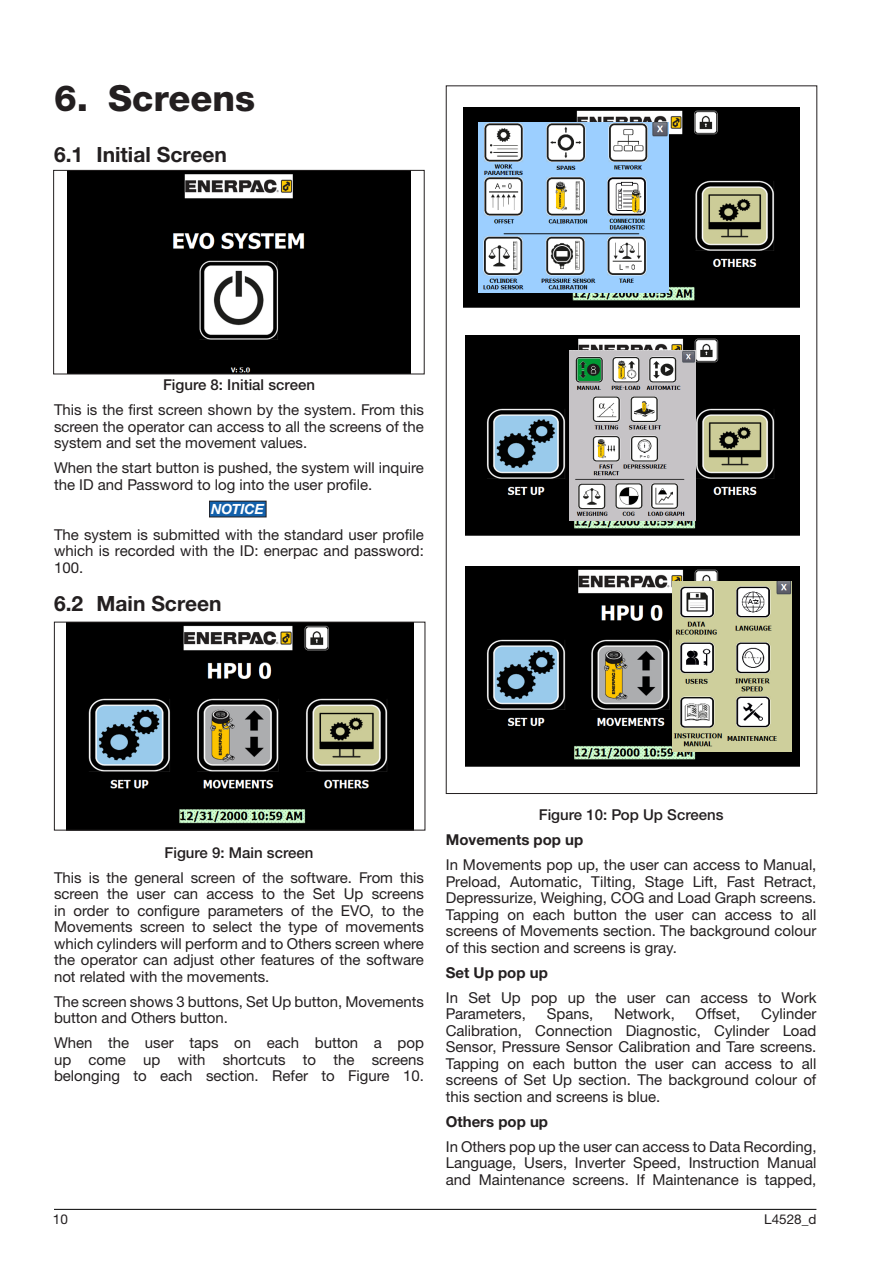
<style>
.page{position:relative;width:893px;height:1263px;background:#fff}
.page>*{position:absolute;margin:0;border:0;box-sizing:border-box;transform-origin:0 0}
.t1{font:800 36px "Helvetica Neue LTW1 G";color:#231f20}
.t2{font:700 21px "Helvetica Neue LTW1 G";color:#231f20}
._3e_-_Body_Text{font:15px/16.5px "Helvetica Neue LTW1 G";color:#231f20;text-align:justify}
.t3{font:500 15px "Helvetica Neue LTW1 G";color:#231f20}
._3e_-_Body_Text-2{font:700 15px "Helvetica Neue LTW1 G";color:#231f20}
.t4{font:italic 700 14.1px "Helvetica Neue LTW1 G";color:#fff}
.t5{font:13.5px "Helvetica Neue LTW1 G";color:#231f20}
</style>
<div class="page">
<hr style="left:54px;top:1209px;width:762px;height:1px;background:#000">
<div style="left:209px;top:501px;width:57px;height:16px;background:#1361ab"></div>
<div style="left:209px;top:501px;width:57px;height:16px;border:1px solid #231f20"></div>
<img style="left:66px;top:624px;width:347px;height:204px">
<div style="left:54px;top:622px;width:371px;height:208px;border:1px solid #231f20"></div>
<img style="left:67px;top:172px;width:343px;height:200px">
<div style="left:53px;top:170px;width:372px;height:204px;border:1px solid #231f20"></div>
<img style="left:465px;top:336px;width:334px;height:199px">
<img style="left:569px;top:350px;width:126px;height:171px">
<img style="left:464px;top:107px;width:335px;height:200px">
<img style="left:478px;top:122px;width:190px;height:170px">
<img style="left:465px;top:566px;width:334px;height:200px">
<img style="left:672px;top:581px;width:120px;height:170px">
<p class="t1" style="left:54px;top:77px;width:203px">6. Screens</p>
<p class="t2" style="left:54px;top:141px;width:174px">6.1 Initial Screen</p>
<p class="t3" style="left:163px;top:376px;width:153px">Figure 8: Initial screen</p>
<p class="_3e_-_Body_Text" style="left:54px;top:401px;width:371px">This is the first screen shown by the system. From this screen the operator can access to all the screens of the system and set the movement values.</p>
<p class="_3e_-_Body_Text" style="left:54px;top:459px;width:371px">When the start button is pushed, the system will inquire the ID and Password to log into the user profile.</p>
<p class="t4" style="left:211px;top:501px;width:55px">NOTICE</p>
<p class="_3e_-_Body_Text" style="left:54px;top:526px;width:371px">The system is submitted with the standard user profile which is recorded with the ID: enerpac and password:<br>100.</p>
<p class="t2" style="left:54px;top:590px;width:169px">6.2 Main Screen</p>
<p class="t3" style="left:165px;top:843px;width:150px">Figure 9: Main screen</p>
<p class="_3e_-_Body_Text" style="left:54px;top:869px;width:371px">This is the general screen of the software. From this screen the user can access to the Set Up screens in order to configure parameters of the EVO, to the Movements screen to select the type of movements which cylinders will perform and to Others screen where the operator can adjust other features of the software not related with the movements.</p>
<p class="_3e_-_Body_Text" style="left:54px;top:993px;width:371px">The screen shows 3 buttons, Set Up button, Movements button and Others button.</p>
<p class="_3e_-_Body_Text" style="left:54px;top:1034px;width:371px">When the user taps on each button a pop up come up with shortcuts to the screens belonging to each section. Refer to Figure 10.</p>
<p class="t3" style="left:539px;top:806px;width:186px">Figure 10: Pop Up Screens</p>
<p class="_3e_-_Body_Text-2" style="left:446px;top:831px;width:139px">Movements pop up</p>
<p class="_3e_-_Body_Text" style="left:446px;top:857px;width:372px">In Movements pop up, the user can access to Manual, Preload, Automatic, Tilting, Stage Lift, Fast Retract, Depressurize, Weighing, COG and Load Graph screens.<br>Tapping on each button the user can access to all screens of Movements section. The background colour of this section and screens is gray.</p>
<p class="_3e_-_Body_Text-2" style="left:446px;top:963px;width:103px">Set Up pop up</p>
<p class="_3e_-_Body_Text" style="left:446px;top:989px;width:372px">In Set Up pop up the user can access to Work<br>Parameters,</p>
<p class="_3e_-_Body_Text" style="left:446px;top:1006px;width:372px;text-indent:315px">Cylinder Calibration, Connection Diagnostic, Cylinder Load Sensor, Pressure Sensor Calibration and Tare screens.<br>Tapping on each button the user can access to all screens of Set Up section. The background colour of this section and screens is blue.</p>
<p class="_3e_-_Body_Text-2" style="left:446px;top:1112px;width:104px">Others pop up</p>
<p class="_3e_-_Body_Text" style="left:446px;top:1138px;width:372px">In Others pop up the user can access to Data Recording, Language, Users, Inverter Speed, Instruction Manual and Maintenance screens. If Maintenance is tapped,</p>
<p class="_3e_-_Body_Text" style="left:547px;top:1006px;width:48px">Spans,</p>
<p class="_3e_-_Body_Text" style="left:614px;top:1006px;width:62px">Network,</p>
<p class="_3e_-_Body_Text" style="left:696px;top:1006px;width:46px">Offset,</p>
<p class="t5" style="left:53px;top:1210px;width:17px">10</p>
<p class="t5" style="left:764px;top:1210px;width:54px">L4528_d</p>
</div>
